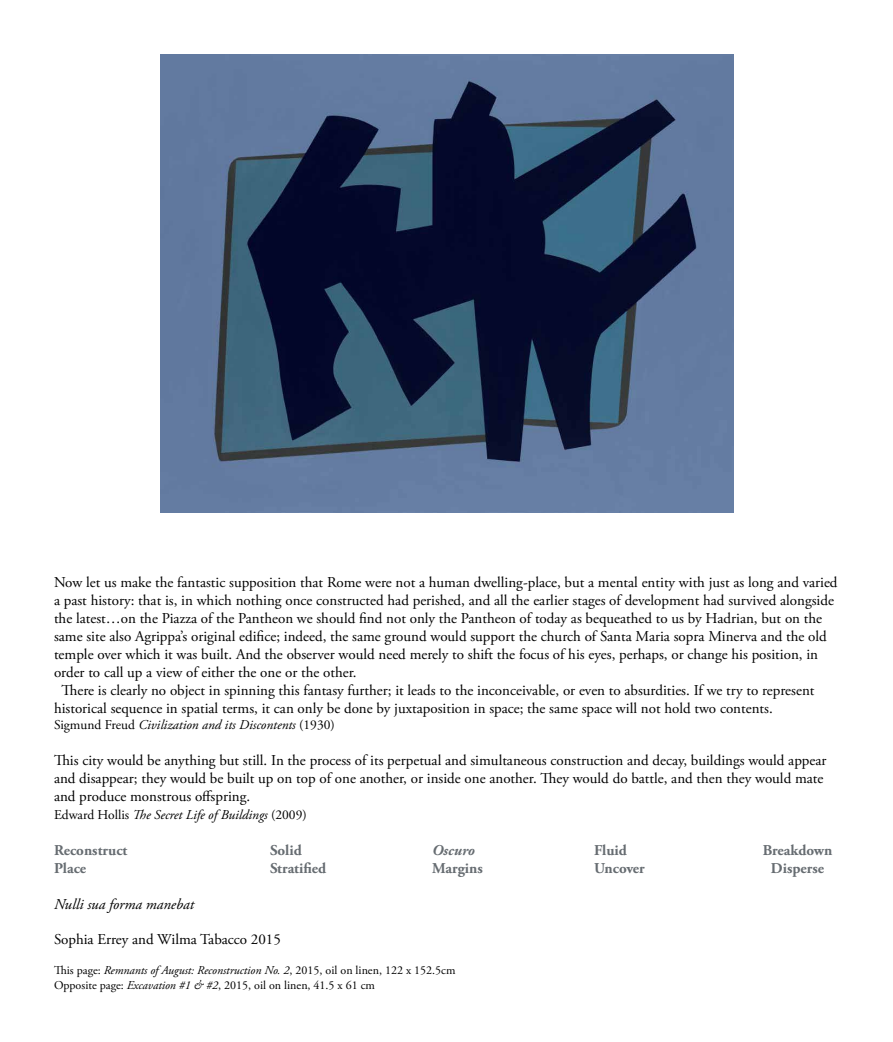
<style>
.page{position:relative;width:893px;height:1042px;background:#fff}
.page>*{position:absolute;margin:0;border:0;box-sizing:border-box;transform-origin:0 0}
.t1{font:15px/18px "Adobe Garamond Pro";color:#000}
.t2{font:700 15px "Adobe Garamond Pro";color:#666c71}
.t3{font:italic 15px "Adobe Garamond Pro";color:#000}
.t4{font:italic 700 15px "Adobe Garamond Pro";color:#666c71}
.t5{font:italic 13.5px "Adobe Garamond Pro";color:#000}
.t6{font:12px/14.4px "Adobe Garamond Pro";color:#000}
.s1{font-style:normal}
.s2{font-style:italic}
</style>
<div class="page">
<img style="left:161px;top:54px;width:572px;height:459px">
<p class="t1" style="left:54px;top:574px;width:785px">Now let us make the fantastic supposition that Rome were not a human dwelling-place, but a mental entity with just as long and varied</p>
<p class="t1" style="left:54px;top:592px;width:781px">a past history: that is, in which nothing once constructed had perished, and all the earlier stages of development had survived alongside</p>
<p class="t1" style="left:54px;top:610px;width:770px">the latest…on the Piazza of the Pantheon we should find not only the Pantheon of today as bequeathed to us by Hadrian, but on the</p>
<p class="t1" style="left:54px;top:628px;width:774px">same site also Agrippa’s original edifice; indeed, the same ground would support the church of Santa Maria sopra Minerva and the old</p>
<p class="t1" style="left:54px;top:646px;width:766px">temple over which it was built. And the observer would need merely to shift the focus of his eyes, perhaps, or change his position, in</p>
<p class="t1" style="left:54px;top:664px;width:304px">order to call up a view of either the one or the other.</p>
<p class="t1" style="left:62px;top:682px;width:754px">There is clearly no object in spinning this fantasy further; it leads to the inconceivable, or even to absurdities. If we try to represent</p>
<p class="t1" style="left:54px;top:700px;width:720px">historical sequence in spatial terms, it can only be done by juxtaposition in space; the same space will not hold two contents.</p>
<p class="t5" style="left:54px;top:717px;width:282px"><span class="s1">Sigmund Freud</span> Civilization and its Discontents <span class="s1">(1930)</span></p>
<p class="t1" style="left:54px;top:752px;width:774px">This city would be anything but still. In the process of its perpetual and simultaneous construction and decay, buildings would appear and disappear; they would be built up on top of one another, or inside one another. They would do battle, and then they would mate and produce monstrous offspring.</p>
<p class="t5" style="left:54px;top:807px;width:254px"><span class="s1">Edward Hollis</span> The Secret Life of Buildings <span class="s1">(2009)</span></p>
<p class="t2" style="left:54px;top:842px;width:75px">Reconstruct</p>
<p class="t2" style="left:270px;top:842px;width:33px">Solid</p>
<p class="t4" style="left:432px;top:842px;width:44px">Oscuro</p>
<p class="t2" style="left:594px;top:842px;width:34px">Fluid</p>
<p class="t2" style="left:763px;top:842px;width:71px">Breakdown</p>
<p class="t2" style="left:54px;top:860px;width:34px">Place</p>
<p class="t2" style="left:270px;top:860px;width:58px">Stratified</p>
<p class="t2" style="left:432px;top:860px;width:52px">Margins</p>
<p class="t2" style="left:594px;top:860px;width:52px">Uncover</p>
<p class="t2" style="left:771px;top:860px;width:55px">Disperse</p>
<p class="t3" style="left:54px;top:895px;width:141px">Nulli sua forma manebat</p>
<p class="t1" style="left:54px;top:930px;width:228px">Sophia Errey and Wilma Tabacco 2015</p>
<p class="t6" style="left:54px;top:963px;width:403px">This page: <span class="s2">Remnants of August: Reconstruction No. 2</span>, 2015, oil on linen, 122 x 152.5cm<br>Opposite page: <span class="s2">Excavation #1 &amp; #2</span>, 2015, oil on linen, 41.5 x 61 cm</p>
</div>
